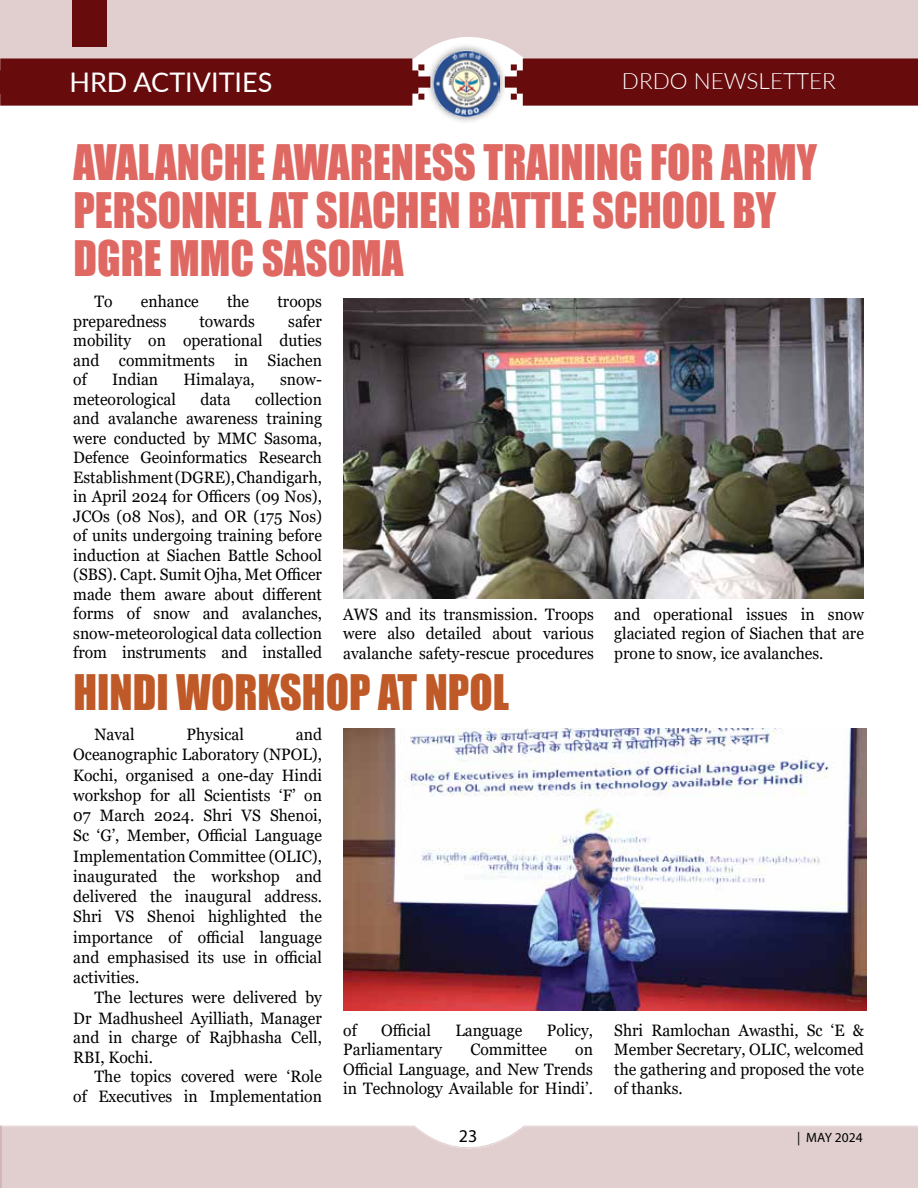
<style>
.page{position:relative;width:918px;height:1188px;background:#fff}
.page>*{position:absolute;margin:0;border:0;box-sizing:border-box;transform-origin:0 0}
.t1{font:45px/48px "Impact";color:#df6862;scale:.95 1}
.t2{font:45px "Impact";color:#c05928;scale:.95 1}
.t3{font:27px "Lato";color:#fff}
.t4{font:300 22.5px "Lato";color:#fff}
.t5{font:18px "Myriad Pro";color:#000}
.t6{font:16.5px/19.5px "Georgia";color:#000;text-align:justify;scale:.95 1}
.t7{font:13.5px "Myriad Pro";color:#000}
</style>
<div class="page">
<div style="left:508px;top:59px;width:410px;height:47px;background:#680b0d"></div>
<div style="left:0;top:59px;width:425px;height:47px;background:#680b0d"></div>
<svg style="left:0;top:1125px;width:918px;height:2px;background:#f0e7e7"></svg>
<div style="left:0;top:1127px;width:918px;height:61px;background:#e1cfcf"></div>
<div style="left:0;top:0;width:918px;height:59px;background:#e1cfcf"></div>
<div style="left:425px;top:43px;width:83px;height:82px;background:#000;opacity:.5"></div>
<img style="left:434px;top:51px;width:65px;height:66px">
<div style="left:73px;top:0;width:34px;height:46px;background:#680b0d"></div>
<img style="left:343px;top:298px;width:521px;height:300px">
<img style="left:343px;top:729px;width:523px;height:282px">
<h2 class="t3" style="left:69px;top:63px;width:204px">HRD ACTIVITIES</h2>
<h3 class="t4" style="left:622px;top:65px;width:215px">DRDO NEWSLETTER</h3>
<h1 class="t1" style="left:73px;top:137px;width:784px">AVALANCHE AWARENESS TRAINING FOR ARMY<br>PERSONNEL AT SIACHEN BATTLE SCHOOL BY<br>DGRE MMC SASOMA</h1>
<p class="t6" style="left:95px;top:292px;width:21px">To</p>
<p class="t6" style="left:141px;top:292px;width:62px">enhance</p>
<p class="t6" style="left:227px;top:292px;width:25px">the</p>
<p class="t6" style="left:278px;top:292px;width:48px">troops</p>
<p class="t6" style="left:73px;top:312px;width:100px">preparedness</p>
<p class="t6" style="left:200px;top:312px;width:60px">towards</p>
<p class="t6" style="left:73px;top:312px;width:263px;text-indent:215px">safer mobility on operational duties and commitments in Siachen of</p>
<p class="t6" style="left:112px;top:370px;width:50px">Indian</p>
<p class="t6" style="left:184px;top:370px;width:77px">Himalaya,</p>
<p class="t6" style="left:280px;top:370px;width:46px">snow-</p>
<p class="t6" style="left:73px;top:390px;width:110px">meteorological</p>
<p class="t6" style="left:200px;top:390px;width:33px">data</p>
<p class="t6" style="left:73px;top:390px;width:263px;text-indent:182px">collection and avalanche awareness training were conducted by MMC Sasoma, Defence Geoinformatics Research Establishment (DGRE), Chandigarh, in April 2024 for Officers (09 Nos), JCOs (08 Nos), and OR (175 Nos) of units undergoing training before induction at Siachen Battle School (SBS). Capt. Sumit Ojha, Met Officer made them aware about different forms of snow and avalanches, snow-meteorological data collection from instruments and installed</p>
<p class="t6" style="left:343px;top:605px;width:265px">AWS and its transmission. Troops were also detailed about various avalanche safety-rescue procedures</p>
<h1 class="t2" style="left:73px;top:658px;width:460px">HINDI WORKSHOP AT NPOL</h1>
<p class="t6" style="left:73px;top:725px;width:263px;line-height:20.2px;text-indent:223px">and Oceanographic Laboratory (NPOL), Kochi, organised a one-day Hindi workshop for all Scientists ‘F’ on 07 March 2024. Shri VS Shenoi, Sc ‘G’, Member, Official Language Implementation Committee (OLIC), inaugurated the workshop and delivered the inaugural address.<br>Shri VS Shenoi highlighted the importance of official language and emphasised its use in official activities.</p>
<p class="t6" style="left:73px;top:988px;width:263px;text-indent:21px">The lectures were delivered by Dr Madhusheel Ayilliath, Manager and in charge of Rajbhasha Cell, RBI, Kochi.</p>
<p class="t6" style="left:73px;top:1067px;width:263px;text-align:right">The topics covered were ‘Role<br>of Executives in Implementation</p>
<p class="t6" style="left:95px;top:725px;width:44px">Naval</p>
<p class="t6" style="left:187px;top:725px;width:62px">Physical</p>
<p class="t6" style="left:343px;top:1021px;width:16px">of</p>
<p class="t6" style="left:381px;top:1021px;width:54px">Official</p>
<p class="t6" style="left:455px;top:1021px;width:72px">Language</p>
<p class="t6" style="left:547px;top:1021px;width:50px">Policy,</p>
<p class="t6" style="left:343px;top:1040px;width:106px">Parliamentary</p>
<p class="t6" style="left:470px;top:1040px;width:82px">Committee</p>
<p class="t6" style="left:343px;top:1040px;width:264px;text-indent:232px">on Official Language, and New Trends in Technology Available for Hindi’.</p>
<p class="t6" style="left:614px;top:605px;width:264px">and operational issues in snow glaciated region of Siachen that are prone to snow, ice avalanches.</p>
<p class="t6" style="left:614px;top:1021px;width:264px">Shri Ramlochan Awasthi, Sc ‘E &amp; Member Secretary, OLIC, welcomed the gathering and proposed the vote of thanks.</p>
<p class="t5" style="left:459px;top:1125px;width:20px">23</p>
<p class="t7" style="left:797px;top:1129px;width:67px">| MAY 2024</p>
</div>
